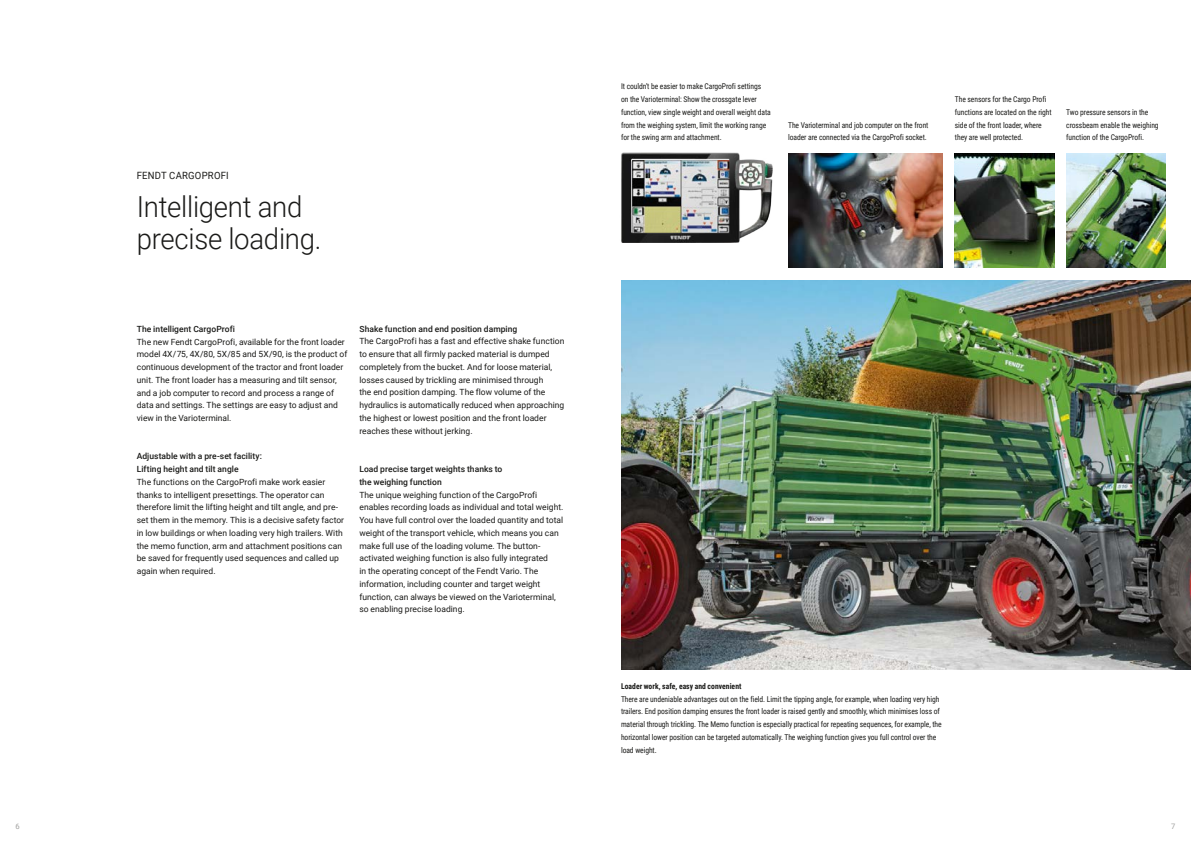
<style>
.page{position:relative;width:1191px;height:842px;background:#fff}
.page>*{position:absolute;margin:0;border:0;box-sizing:border-box;transform-origin:0 0}
.t1{font:300 29px/32px "Roboto";letter-spacing:-.01em;color:#1a1a18;scale:.95 1}
.t2{font:10px "Roboto";letter-spacing:.025em;color:#1a1a18;scale:.95 1}
.t3{font:8.5px/12.8px "Roboto";letter-spacing:.005em;color:#1a1a18}
.t4{font:500 8.5px/12.8px "Roboto";letter-spacing:.005em;color:#1a1a18}
.t5{font:8px/12.8px "Roboto Condensed";letter-spacing:-.01em;color:#1a1a18;scale:.95 1}
.t6{font:700 8px "Roboto Condensed";letter-spacing:.005em;color:#1a1a18;scale:.95 1}
.t7{font:7.5px "Roboto";color:#9f9f9e}
</style>
<div class="page">
<img style="left:621px;top:152px;width:152px;height:90px">
<img style="left:621px;top:281px;width:570px;height:388px">
<img style="left:788px;top:153px;width:155px;height:115px">
<img style="left:955px;top:153px;width:99px;height:115px">
<img style="left:1066px;top:153px;width:99px;height:115px">
<p class="t7" style="left:15px;top:821px;width:6px">6</p>
<p class="t2" style="left:137px;top:168px;width:98px">FENDT CARGOPROFI</p>
<h1 class="t1" style="left:137px;top:189px;width:196px">Intelligent and precise loading.</h1>
<p class="t4" style="left:137px;top:322px;width:100px">The intelligent CargoProfi</p>
<p class="t3" style="left:137px;top:335px;width:212px">The new Fendt CargoProfi, available for the front loader model 4X/75, 4X/80, 5X/85 and 5X/90, is the product of continuous development of the tractor and front loader unit. The front loader has a measuring and tilt sensor, and a job computer to record and process a range of data and settings. The settings are easy to adjust and view in the Varioterminal.</p>
<p class="t4" style="left:137px;top:450px;width:127px">Adjustable with a pre-set facility:<br>Lifting height and tilt angle</p>
<p class="t3" style="left:137px;top:475px;width:209px">The functions on the CargoProfi make work easier thanks to intelligent presettings. The operator can therefore limit the lifting height and tilt angle, and pre&shy;set them in the memory. This is a decisive safety factor in low buildings or when loading very high trailers. With the memo function, arm and attachment positions can be saved for frequently used sequences and called up again when required.</p>
<p class="t4" style="left:359px;top:322px;width:159px">Shake function and end position damping</p>
<p class="t3" style="left:359px;top:335px;width:206px">The CargoProfi has a fast and effective shake function to ensure that all firmly packed material is dumped completely from the bucket. And for loose material, losses caused by trickling are minimised through<br>the end position damping. The flow volume of the hydraulics is automatically reduced when approaching the highest or lowest position and the front loader reaches these without jerking.</p>
<p class="t4" style="left:359px;top:462px;width:145px">Load precise target weights thanks to the weighing function</p>
<p class="t3" style="left:359px;top:488px;width:206px">The unique weighing function of the CargoProfi enables recording loads as individual and total weight.<br>You have full control over the loaded quantity and total weight of the transport vehicle, which means you can make full use of the loading volume. The button&shy;activated weighing function is also fully integrated<br>in the operating concept of the Fendt Vario. The information, including counter and target weight function, can always be viewed on the Varioterminal, so enabling precise loading.</p>
<p class="t5" style="left:621px;top:80px;width:159px">It couldn't be easier to make CargoProfi settings<br>on the Varioterminal: Show the crossgate lever function, view single weight and overall weight data from the weighing system, limit the working range for the swing arm and attachment.</p>
<p class="t5" style="left:788px;top:118px;width:149px">The Varioterminal and job computer on the front loader are connected via the CargoProfi socket.</p>
<p class="t5" style="left:955px;top:92px;width:103px">The sensors for the Cargo Profi functions are located on the right side of the front loader, where they are well protected.</p>
<p class="t5" style="left:1066px;top:105px;width:99px">Two pressure sensors in the crossbeam enable the weighing function of the CargoProfi.</p>
<p class="t6" style="left:621px;top:680px;width:128px">Loader work, safe, easy and convenient</p>
<p class="t5" style="left:621px;top:692px;width:339px">There are undeniable advantages out on the field. Limit the tipping angle, for example, when loading very high trailers. End position damping ensures the front loader is raised gently and smoothly, which minimises loss of material through trickling. The Memo function is especially practical for repeating sequences, for example, the horizontal lower position can be targeted automatically. The weighing function gives you full control over the load weight.</p>
<p class="t7" style="left:1171px;top:821px;width:6px">7</p>
</div>
